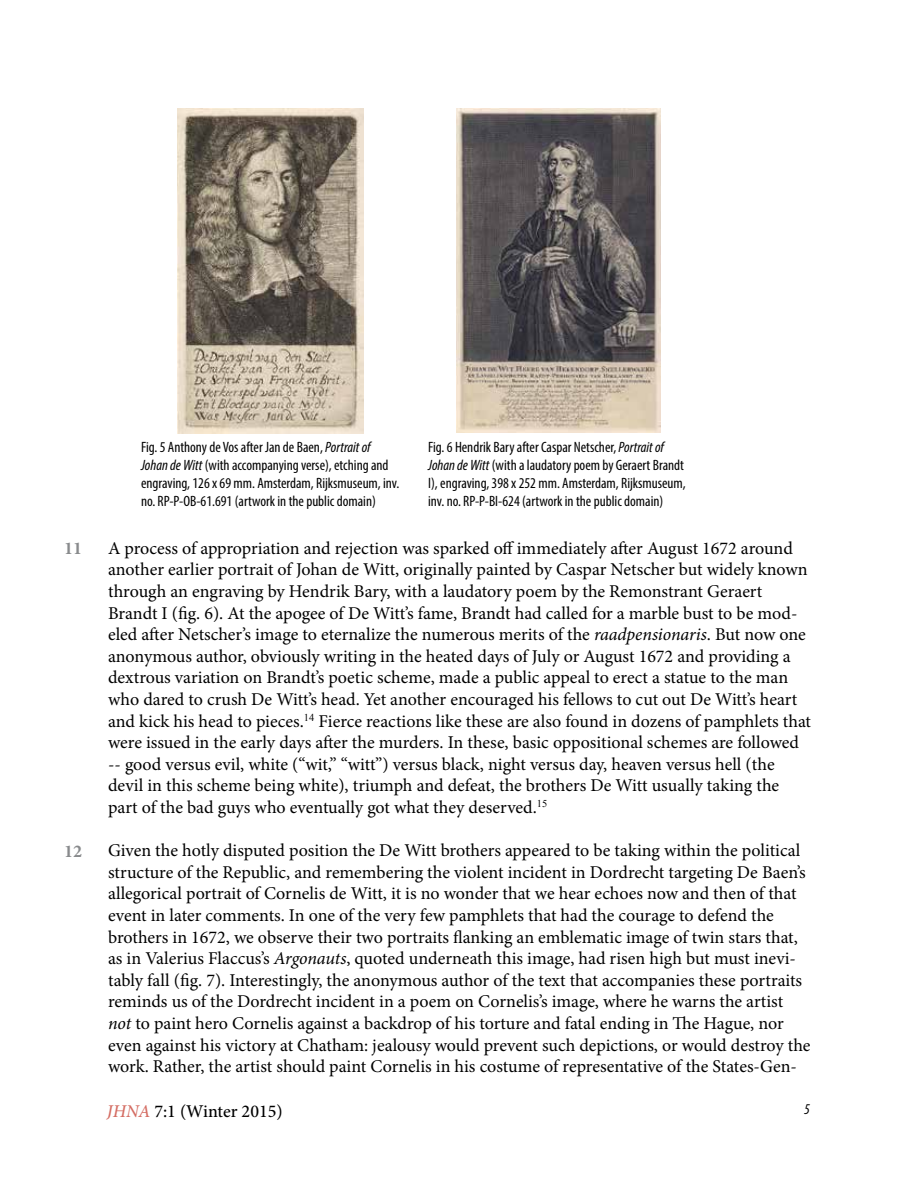
<style>
.page{position:relative;width:918px;height:1188px;background:#fff}
.page>*{position:absolute;margin:0;border:0;box-sizing:border-box;transform-origin:0 0}
.t1{font:18px/21.6px "Minion Pro";letter-spacing:-.005em;color:#000}
.t2{font:500 18px "Minion Pro";color:#000}
.t3{font:700 18px "Minion Pro";color:#888a8c}
.t4{font:condensed 15px/18px "Myriad Pro";color:#000}
.t5{font:italic condensed 15px "Myriad Pro";color:#000}
.s1{font-style:italic}
.s2{font-style:italic;color:#d46c62}
</style>
<div class="page">
<img style="left:177px;top:109px;width:186px;height:324px">
<img style="left:456px;top:109px;width:204px;height:324px">
<p class="t3" style="left:64px;top:536px;width:19px">11</p>
<p class="t3" style="left:64px;top:839px;width:19px">12</p>
<p class="t4" style="left:141px;top:438px;width:260px">Fig. 5 Anthony de Vos after Jan de Baen, <span class="s1">Portrait of Johan de Witt</span> (with accompanying verse), etching and engraving, 126 x 69 mm. Amsterdam, Rijksmuseum, inv. no. RP-P-OB-61.691 (artwork in the public domain)</p>
<p class="t4" style="left:428px;top:438px;width:259px">Fig. 6 Hendrik Bary after Caspar Netscher, <span class="s1">Portrait of Johan de Witt</span> (with a laudatory poem by Geraert Brandt I), engraving, 398 x 252 mm. Amsterdam, Rijksmuseum, inv. no. RP-P-BI-624 (artwork in the public domain)</p>
<p class="t1" style="left:108px;top:537px;width:704px">A process of appropriation and rejection was sparked off immediately after August 1672 around another earlier portrait of Johan de Witt, originally painted by Caspar Netscher but widely known through an engraving by Hendrik Bary, with a laudatory poem by the Remonstrant Geraert Brandt I (fig. 6). At the apogee of De Witt’s fame, Brandt had called for a marble bust to be mod&shy;eled after Netscher’s image to eternalize the numerous merits of the <span class="s1">raadpensionaris</span>. But now one anonymous author, obviously writing in the heated days of July or August 1672 and providing a dextrous variation on Brandt’s poetic scheme, made a public appeal to erect a statue to the man who dared to crush De Witt’s head. Yet another encouraged his fellows to cut out De Witt’s heart and kick his head to pieces.<sup>14</sup> Fierce reactions like these are also found in dozens of pamphlets that were issued in the early days after the murders. In these, basic oppositional schemes are followed -- good versus evil, white (“wit,” “witt”) versus black, night versus day, heaven versus hell (the devil in this scheme being white), triumph and defeat, the brothers De Witt usually taking the part of the bad guys who eventually got what they deserved.<sup>15</sup></p>
<p class="t1" style="left:108px;top:840px;width:704px">Given the hotly disputed position the De Witt brothers appeared to be taking within the political structure of the Republic, and remembering the violent incident in Dordrecht targeting De Baen’s allegorical portrait of Cornelis de Witt, it is no wonder that we hear echoes now and then of that event in later comments. In one of the very few pamphlets that had the courage to defend the brothers in 1672, we observe their two portraits flanking an emblematic image of twin stars that, as in Valerius Flaccus’s <span class="s1">Argonauts</span>, quoted underneath this image, had risen high but must inevi&shy;tably fall (fig. 7). Interestingly, the anonymous author of the text that accompanies these portraits reminds us of the Dordrecht incident in a poem on Cornelis’s image, where he warns the artist <span class="s1">not</span> to paint hero Cornelis against a backdrop of his torture and fatal ending in The Hague, nor even against his victory at Chatham: jealousy would prevent such depictions, or would destroy the work. Rather, the artist should paint Cornelis in his costume of representative of the States-Gen-</p>
<p class="t2" style="left:107px;top:1099px;width:177px"><span class="s2">JHNA</span> 7:1 (Winter 2015)</p>
<p class="t5" style="left:804px;top:1100px;width:7px">5</p>
</div>
